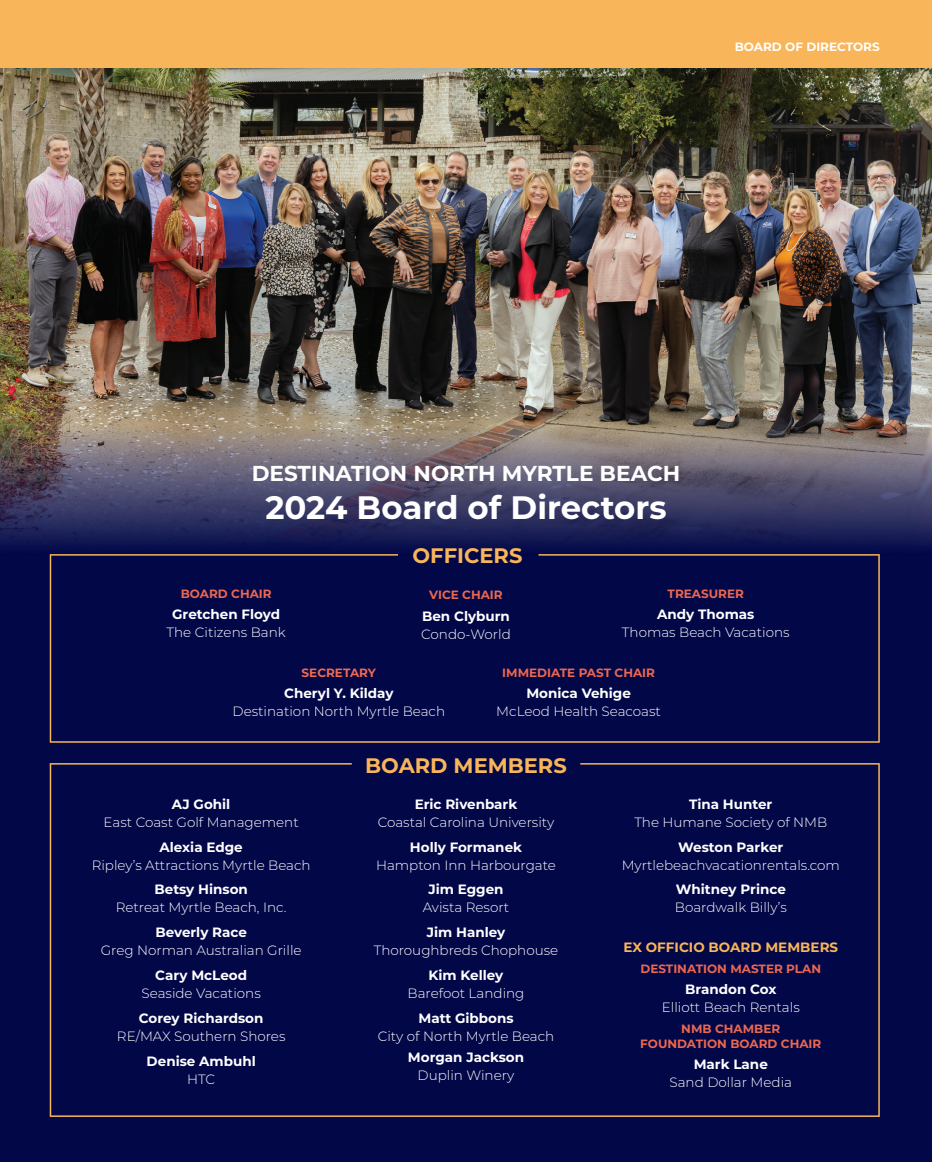
<style>
.page{position:relative;width:932px;height:1162px;background:#fff}
.page>*{position:absolute;margin:0;border:0;box-sizing:border-box;transform-origin:0 0}
.t1{font:700 32.4px "Montserrat";color:#fff}
.t2{font:700 21.6px "Montserrat";color:#fff}
.t3{font:700 21px "Montserrat";color:#f9b559}
.t4{font:300 13.5px "Montserrat";color:#fff}
.t5{font:700 13.5px "Montserrat";color:#fff}
.t6{font:700 13.5px "Montserrat";color:#f9b559}
.t7{font:700 12px/14.4px "Montserrat";color:#ec6750;text-align:center}
.t8{font:700 12px "Montserrat";color:#fff}
.t9{font:700 12px "Montserrat";color:#f2684f}
</style>
<div class="page">
<div style="left:0;top:0;width:932px;height:1161px;background:#020748"></div>
<img style="left:0;top:68px;width:932px;height:487px">
<div style="left:0;top:0;width:932px;height:68px;background:#f9b559"></div>
<svg style="left:50px;top:554px;width:829px;height:188px"></svg>
<svg style="left:50px;top:763px;width:829px;height:353px"></svg>
<p class="t8" style="left:734px;top:38px;width:147px">BOARD OF DIRECTORS</p>
<h2 class="t2" style="left:252px;top:458px;width:430px">DESTINATION NORTH MYRTLE BEACH</h2>
<h1 class="t1" style="left:265px;top:484px;width:402px">2024 Board of Directors</h1>
<h3 class="t3" style="left:412px;top:540px;width:111px">OFFICERS</h3>
<p class="t7" style="left:181px;top:585px;width:92px">BOARD CHAIR</p>
<p class="t5" style="left:172px;top:604px;width:109px">Gretchen Floyd</p>
<p class="t4" style="left:167px;top:623px;width:121px">The Citizens Bank</p>
<p class="t7" style="left:429px;top:587px;width:75px">VICE CHAIR</p>
<p class="t5" style="left:422px;top:606px;width:89px">Ben Clyburn</p>
<p class="t4" style="left:421px;top:624px;width:91px">Condo-World</p>
<p class="t7" style="left:667px;top:585px;width:78px">TREASURER</p>
<p class="t5" style="left:657px;top:604px;width:99px">Andy Thomas</p>
<p class="t4" style="left:622px;top:623px;width:169px">Thomas Beach Vacations</p>
<p class="t9" style="left:302px;top:664px;width:76px">SECRETARY</p>
<p class="t5" style="left:284px;top:683px;width:111px">Cheryl Y. Kilday</p>
<p class="t4" style="left:232px;top:702px;width:214px">Destination North Myrtle Beach</p>
<p class="t7" style="left:502px;top:664px;width:154px">IMMEDIATE PAST CHAIR</p>
<p class="t5" style="left:526px;top:683px;width:106px">Monica Vehige</p>
<p class="t4" style="left:496px;top:702px;width:166px">McLeod Health Seacoast</p>
<p class="t5" style="left:172px;top:794px;width:60px">AJ Gohil</p>
<p class="t4" style="left:104px;top:812px;width:197px">East Coast Golf Management</p>
<p class="t5" style="left:159px;top:836px;width:85px">Alexia Edge</p>
<p class="t4" style="left:92px;top:855px;width:220px">Ripley’s Attractions Myrtle Beach</p>
<p class="t5" style="left:154px;top:879px;width:95px">Betsy Hinson</p>
<p class="t4" style="left:116px;top:898px;width:172px">Retreat Myrtle Beach, Inc.</p>
<p class="t5" style="left:155px;top:922px;width:93px">Beverly Race</p>
<p class="t4" style="left:101px;top:940px;width:202px">Greg Norman Australian Grille</p>
<p class="t5" style="left:155px;top:965px;width:93px">Cary McLeod</p>
<p class="t4" style="left:142px;top:983px;width:121px">Seaside Vacations</p>
<p class="t5" style="left:139px;top:1007px;width:126px">Corey Richardson</p>
<p class="t4" style="left:117px;top:1026px;width:170px">RE/MAX Southern Shores</p>
<p class="t5" style="left:147px;top:1050px;width:111px">Denise Ambuhl</p>
<p class="t4" style="left:187px;top:1069px;width:30px">HTC</p>
<h3 class="t3" style="left:365px;top:749px;width:203px">BOARD MEMBERS</h3>
<p class="t5" style="left:415px;top:794px;width:104px">Eric Rivenbark</p>
<p class="t4" style="left:378px;top:812px;width:178px">Coastal Carolina University</p>
<p class="t5" style="left:410px;top:836px;width:114px">Holly Formanek</p>
<p class="t4" style="left:376px;top:855px;width:181px">Hampton Inn Harbourgate</p>
<p class="t5" style="left:428px;top:879px;width:77px">Jim Eggen</p>
<p class="t4" style="left:423px;top:898px;width:88px">Avista Resort</p>
<p class="t5" style="left:427px;top:922px;width:80px">Jim Hanley</p>
<p class="t4" style="left:374px;top:940px;width:186px">Thoroughbreds Chophouse</p>
<p class="t5" style="left:428px;top:965px;width:76px">Kim Kelley</p>
<p class="t4" style="left:407px;top:983px;width:118px">Barefoot Landing</p>
<p class="t5" style="left:418px;top:1007px;width:97px">Matt Gibbons</p>
<p class="t4" style="left:378px;top:1026px;width:178px">City of North Myrtle Beach</p>
<p class="t5" style="left:408px;top:1047px;width:118px">Morgan Jackson</p>
<p class="t4" style="left:417px;top:1065px;width:98px">Duplin Winery</p>
<p class="t5" style="left:689px;top:794px;width:85px">Tina Hunter</p>
<p class="t4" style="left:634px;top:812px;width:194px">The Humane Society of NMB</p>
<p class="t5" style="left:678px;top:836px;width:106px">Weston Parker</p>
<p class="t4" style="left:621px;top:855px;width:220px">Myrtlebeachvacationrentals.com</p>
<p class="t5" style="left:675px;top:879px;width:112px">Whitney Prince</p>
<p class="t4" style="left:675px;top:898px;width:113px">Boardwalk Billy’s</p>
<p class="t6" style="left:623px;top:936px;width:216px">EX OFFICIO BOARD MEMBERS</p>
<p class="t7" style="left:640px;top:960px;width:182px">DESTINATION MASTER PLAN</p>
<p class="t5" style="left:685px;top:979px;width:93px">Brandon Cox</p>
<p class="t4" style="left:662px;top:997px;width:139px">Elliott Beach Rentals</p>
<p class="t7" style="left:640px;top:1020px;width:182px">NMB CHAMBER<br>FOUNDATION BOARD CHAIR</p>
<p class="t5" style="left:693px;top:1054px;width:76px">Mark Lane</p>
<p class="t4" style="left:669px;top:1072px;width:124px">Sand Dollar Media</p>
</div>
